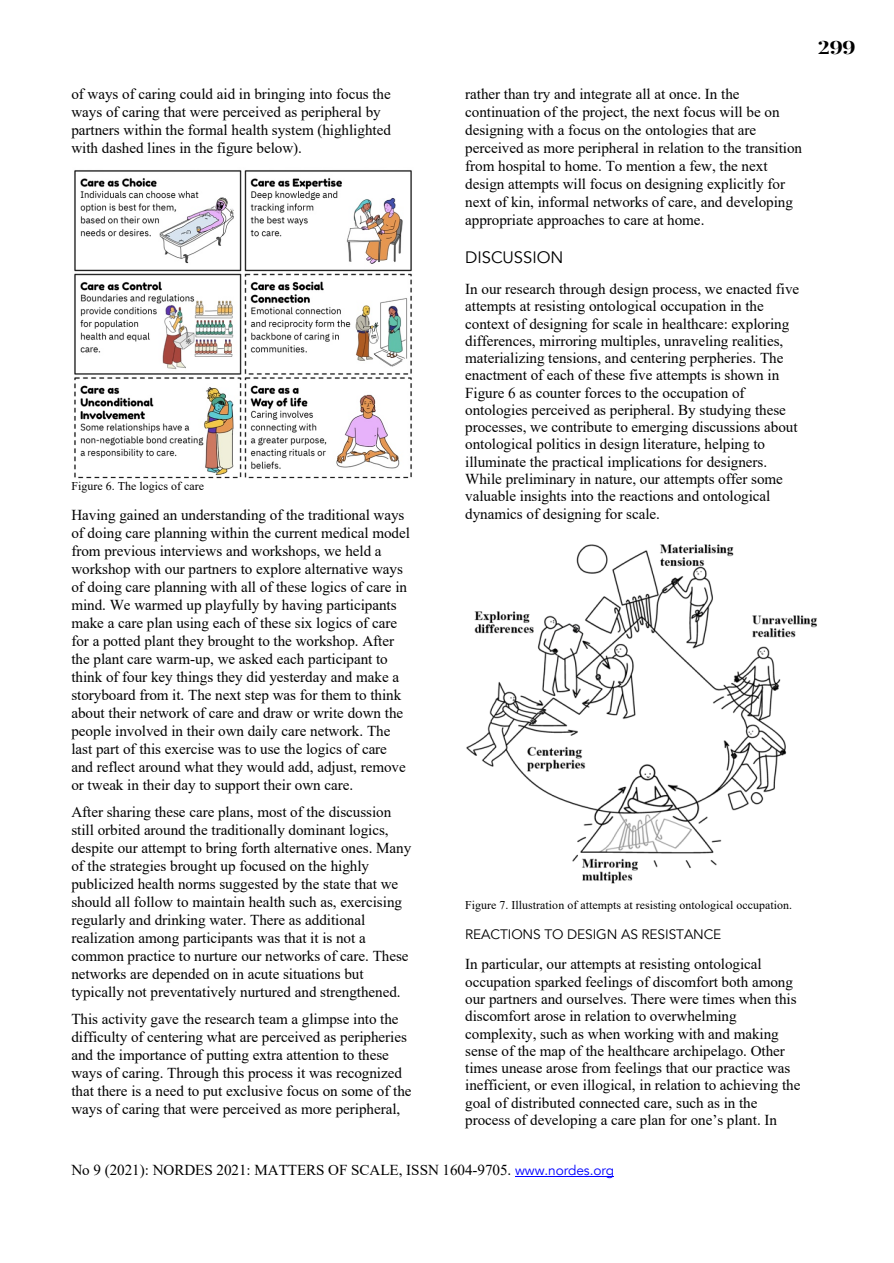
<style>
.page{position:relative;width:894px;height:1263px;background:#fff}
.page>*{position:absolute;margin:0;border:0;box-sizing:border-box;transform-origin:0 0}
.t1{font:18px "Playfair Display";color:#000;scale:1.25 1}
.t2{font:16.5px "Avenir";color:#000}
.t3{font:15.15px/18px "Times New Roman";letter-spacing:-.005em;color:#000}
.t4{font:13.65px "Avenir";letter-spacing:-.01em;color:#000}
.t5{font:11.85px "Times New Roman";letter-spacing:.005em;color:#000}
.s1{font-family:"Avenir";font-size:13.65px;color:#00f}
</style>
<div class="page">
<hr style="left:515px;top:1175px;width:99px;height:1px;background:#00f">
<img style="left:74px;top:170px;width:338px;height:309px">
<img style="left:466px;top:544px;width:351px;height:340px">
<p class="t3" style="left:71px;top:85px;width:321px">of ways of caring could aid in bringing into focus the ways of caring that were perceived as peripheral by partners within the formal health system (highlighted with dashed lines in the figure below).</p>
<p class="t5" style="left:71px;top:477px;width:134px">Figure 6. The logics of care</p>
<p class="t3" style="left:71px;top:506px;width:340px">Having gained an understanding of the traditional ways of doing care planning within the current medical model from previous interviews and workshops, we held a workshop with our partners to explore alternative ways of doing care planning with all of these logics of care in mind. We warmed up playfully by having participants make a care plan using each of these six logics of care for a potted plant they brought to the workshop. After the plant care warm-up, we asked each participant to think of four key things they did yesterday and make a storyboard from it. The next step was for them to think about their network of care and draw or write down the people involved in their own daily care network. The last part of this exercise was to use the logics of care and reflect around what they would add, adjust, remove or tweak in their day to support their own care.</p>
<p class="t3" style="left:71px;top:803px;width:341px">After sharing these care plans, most of the discussion still orbited around the traditionally dominant logics, despite our attempt to bring forth alternative ones. Many of the strategies brought up focused on the highly publicized health norms suggested by the state that we should all follow to maintain health such as, exercising regularly and drinking water. There as additional realization among participants was that it is not a common practice to nurture our networks of care. These networks are depended on in acute situations but typically not preventatively nurtured and strengthened.</p>
<p class="t3" style="left:71px;top:1009px;width:341px">This activity gave the research team a glimpse into the difficulty of centering what are perceived as peripheries and the importance of putting extra attention to these ways of caring. Through this process it was recognized that there is a need to put exclusive focus on some of the ways of caring that were perceived as more peripheral,</p>
<p class="t3" style="left:465px;top:85px;width:338px">rather than try and integrate all at once. In the continuation of the project, the next focus will be on designing with a focus on the ontologies that are perceived as more peripheral in relation to the transition from hospital to home. To mention a few, the next design attempts will focus on designing explicitly for next of kin, informal networks of care, and developing appropriate approaches to care at home.</p>
<p class="t2" style="left:465px;top:247px;width:100px">DISCUSSION</p>
<p class="t3" style="left:465px;top:280px;width:335px;line-height:17.2px">In our research through design process, we enacted five attempts at resisting ontological occupation in the context of designing for scale in healthcare: exploring differences, mirroring multiples, unraveling realities, materializing tensions, and centering perpheries. The enactment of each of these five attempts is shown in Figure 6 as counter forces to the occupation of ontologies perceived as peripheral. By studying these processes, we contribute to emerging discussions about ontological politics in design literature, helping to illuminate the practical implications for designers.<br>While preliminary in nature, our attempts offer some valuable insights into the reactions and ontological dynamics of designing for scale.</p>
<p class="t5" style="left:465px;top:896px;width:328px">Figure 7. Illustration of attempts at resisting ontological occupation.</p>
<p class="t4" style="left:465px;top:926px;width:257px">REACTIONS TO DESIGN AS RESISTANCE</p>
<p class="t3" style="left:465px;top:955px;width:336px;line-height:17.2px">In particular, our attempts at resisting ontological occupation sparked feelings of discomfort both among our partners and ourselves. There were times when this discomfort arose in relation to overwhelming complexity, such as when working with and making sense of the map of the healthcare archipelago. Other times unease arose from feelings that our practice was inefficient, or even illogical, in relation to achieving the goal of distributed connected care, such as in the process of developing a care plan for one’s plant. In</p>
<p class="t3" style="left:71px;top:1160px;width:544px">No 9 (2021): NORDES 2021: MATTERS OF SCALE, ISSN 1604-9705. <span class="s1">www.nordes.org</span></p>
<p class="t1" style="left:817px;top:33px;width:32px">299</p>
</div>
